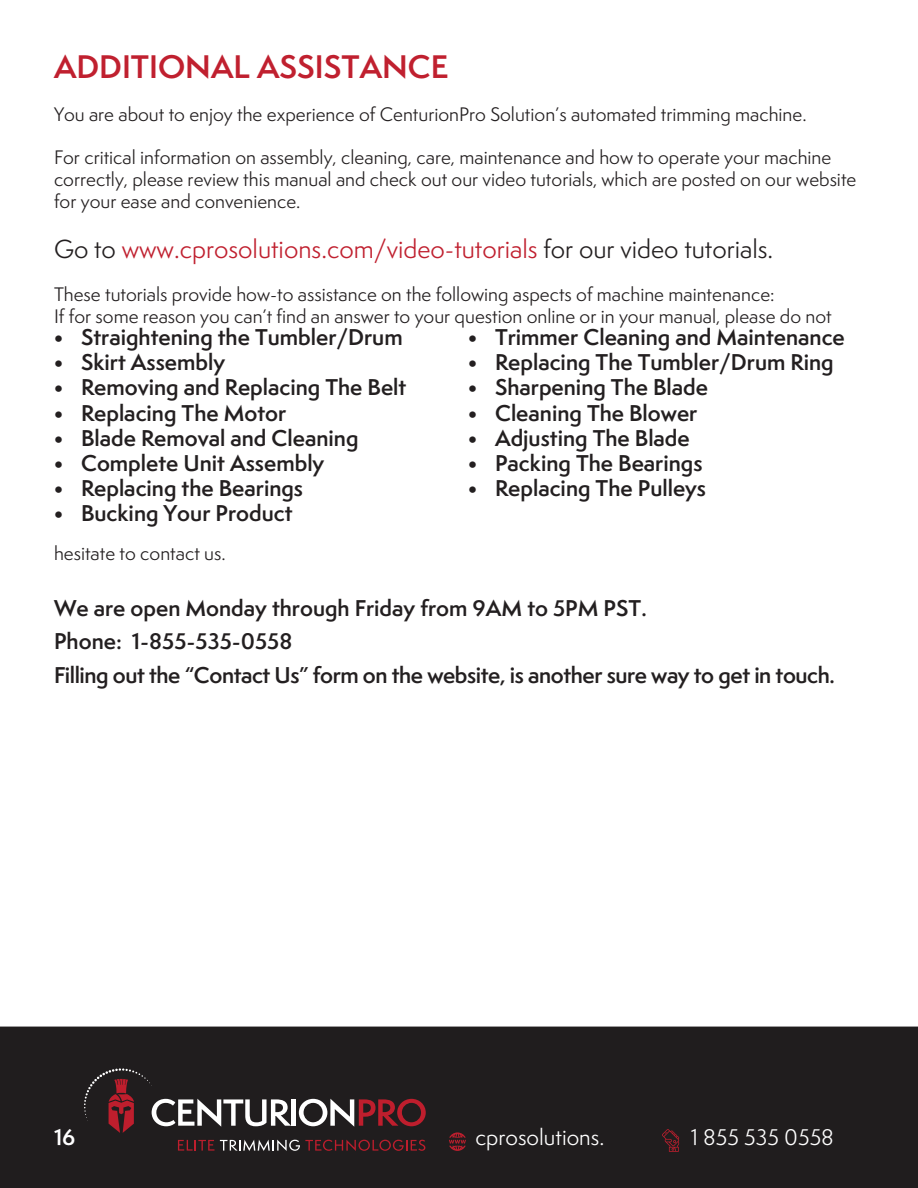
<style>
.page{position:relative;width:918px;height:1188px;background:#fff}
.page>*{position:absolute;margin:0;border:0;box-sizing:border-box;transform-origin:0 0}
.t1{font:600 30px "Semplicita Pro";color:#c0202f}
.t2{font:24px "Semplicita Pro";color:#c0202f}
.t3{font:600 21px "Semplicita Pro";color:#231f20}
.t4{font:600 21px/33.6px "Semplicita Pro";letter-spacing:-.02em;color:#231f20}
.t5{font:21px "Semplicita Pro";color:#fff}
.t6{font:600 21px "Semplicita Pro";color:#fff}
.t7{font:18px/21.6px "Semplicita Pro";color:#231f20}
.s1{color:#231f20}
</style>
<div class="page">
<div style="left:0;top:1027px;width:918px;height:161px;background:#201d1e"></div>
<svg style="left:84px;top:1068px;width:207px;height:65px;background:#423738"></svg>
<div style="left:291px;top:1099px;width:5px;height:27px;background:#fff"></div>
<svg style="left:299px;top:1099px;width:127px;height:28px;background:#6d4549"></svg>
<svg style="left:178px;top:1140px;width:36px;height:11px"></svg>
<svg style="left:220px;top:1140px;width:205px;height:11px;background:#55383b"></svg>
<svg style="left:449px;top:1132px;width:17px;height:19px"></svg>
<svg style="left:662px;top:1129px;width:17px;height:23px"></svg>
<h1 class="t1" style="left:54px;top:45px;width:396px">ADDITIONAL ASSISTANCE</h1>
<p class="t7" style="left:54px;top:103px;width:754px">You are about to enjoy the experience of CenturionPro Solution’s automated trimming machine.</p>
<p class="t7" style="left:54px;top:147px;width:804px">For critical information on assembly, cleaning, care, maintenance and how to operate your machine correctly, please review this manual and check out our video tutorials, which are posted on our website for your ease and convenience.</p>
<h2 class="t2" style="left:54px;top:232px;width:721px"><span class="s1">Go to</span> www.cprosolutions.com/video-tutorials <span class="s1">for our video tutorials.</span></h2>
<p class="t7" style="left:54px;top:283px;width:779px">These tutorials provide how-to assistance on the following aspects of machine maintenance:<br>If for some reason you can’t find an answer to your question online or in your manual, please do not</p>
<p class="t3" style="left:54px;top:322px;width:350px">• Straightening the Tumbler/Drum</p>
<p class="t3" style="left:54px;top:347px;width:173px">• Skirt Assembly</p>
<p class="t3" style="left:54px;top:372px;width:354px">• Removing and Replacing The Belt</p>
<p class="t3" style="left:54px;top:397px;width:234px">• Replacing The Motor</p>
<p class="t3" style="left:54px;top:422px;width:306px">• Blade Removal and Cleaning</p>
<p class="t3" style="left:54px;top:448px;width:272px">• Complete Unit Assembly</p>
<p class="t3" style="left:54px;top:473px;width:251px">• Replacing the Bearings</p>
<p class="t3" style="left:54px;top:498px;width:240px">• Bucking Your Product</p>
<p class="t3" style="left:468px;top:322px;width:378px">• Trimmer Cleaning and Maintenance</p>
<p class="t3" style="left:468px;top:347px;width:367px">• Replacing The Tumbler/Drum Ring</p>
<p class="t3" style="left:468px;top:372px;width:242px">• Sharpening The Blade</p>
<p class="t3" style="left:468px;top:397px;width:231px">• Cleaning The Blower</p>
<p class="t3" style="left:468px;top:422px;width:223px">• Adjusting The Blade</p>
<p class="t3" style="left:468px;top:448px;width:236px">• Packing The Bearings</p>
<p class="t3" style="left:468px;top:473px;width:240px">• Replacing The Pulleys</p>
<p class="t7" style="left:54px;top:543px;width:173px">hesitate to contact us.</p>
<p class="t4" style="left:54px;top:591px;width:782px">We are open Monday through Friday from 9AM to 5PM PST.<br>Phone: 1-855-535-0558<br>Filling out the “Contact Us” form on the website, is another sure way to get in touch.</p>
<p class="t6" style="left:54px;top:1122px;width:23px">16</p>
<p class="t5" style="left:475px;top:1122px;width:130px">cprosolutions.</p>
<p class="t5" style="left:691px;top:1122px;width:145px">1 855 535 0558</p>
</div>
